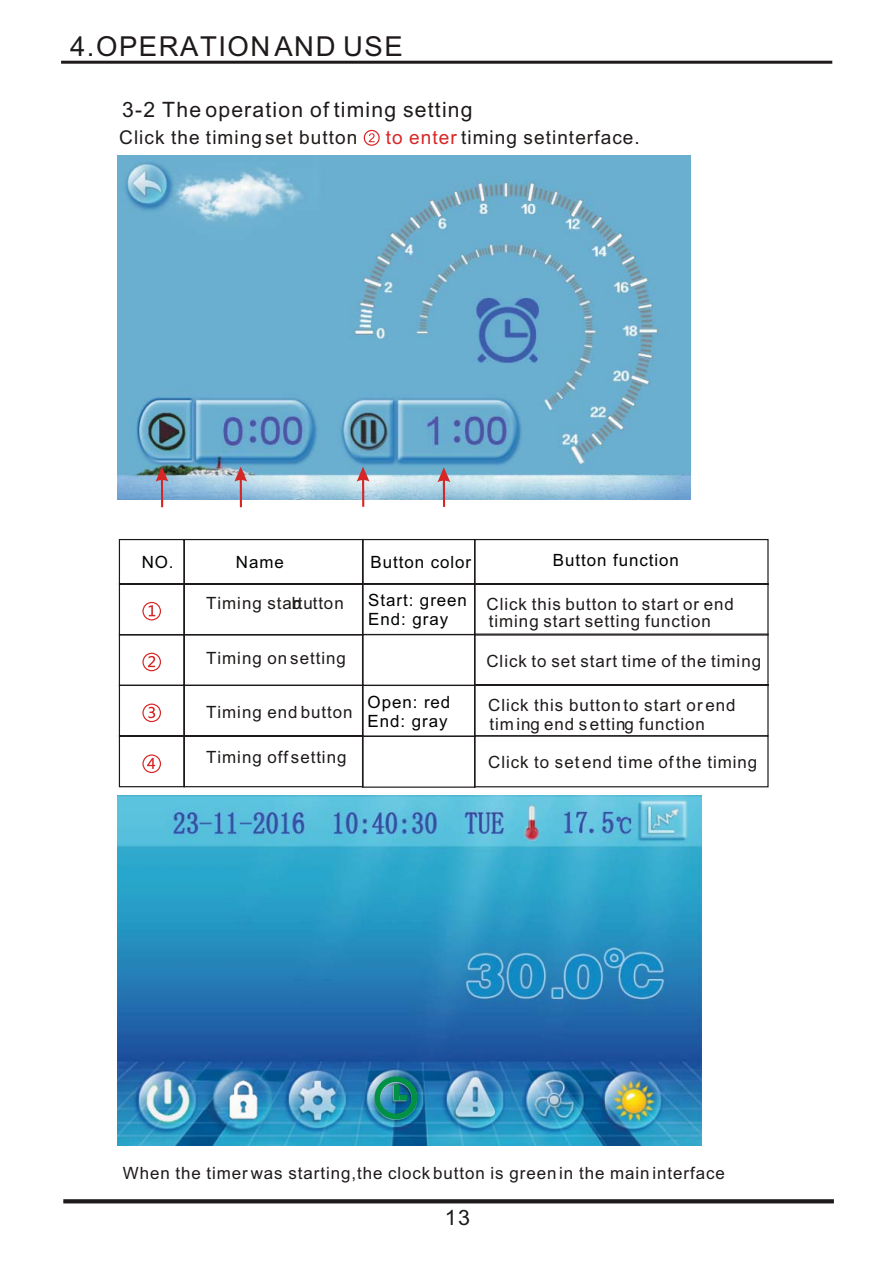
<style>
.page{position:relative;width:893px;height:1263px;background:#fff}
.page>*{position:absolute;margin:0;border:0;box-sizing:border-box;transform-origin:0 0}
.t1{font:27.45px "Arial";letter-spacing:.055em;color:#1e1a19}
.t2{font:21.15px "Arial";letter-spacing:.055em;color:#1e1a19}
.t3{font:19.05px "Arial";letter-spacing:.055em;color:#1e1a19}
.t4{font:16.95px/16.8px "Arial";letter-spacing:.055em;color:#1e1a19}
.t5{font:16.95px/18.9px "Arial";letter-spacing:.055em;color:#010202}
.s1{color:#d62626}
</style>
<div class="page">
<svg style="left:63px;top:1199px;width:771px;height:5px;background:#403c3c"></svg>
<hr style="left:61px;top:61px;width:771px;height:3px;background:#1e1a19">
<svg style="left:118px;top:538px;width:243px;height:250px"></svg>
<svg style="left:364px;top:130px;width:16px;height:16px"></svg>
<svg style="left:361px;top:538px;width:408px;height:250px"></svg>
<svg style="left:142px;top:602px;width:19px;height:18px"></svg>
<svg style="left:142px;top:653px;width:19px;height:18px"></svg>
<svg style="left:142px;top:704px;width:19px;height:18px"></svg>
<svg style="left:142px;top:754px;width:19px;height:19px"></svg>
<img style="left:118px;top:795px;width:584px;height:351px">
<div style="left:374px;top:1076px;width:43px;height:43px;border:6px solid #009146;border-radius:50%"></div>
<div style="left:394px;top:1085px;width:5px;height:16px;background:#009146"></div>
<div style="left:399px;top:1095px;width:8px;height:6px;background:#009146"></div>
<img style="left:118px;top:156px;width:573px;height:343px">
<svg style="left:156px;top:467px;width:12px;height:15px"></svg>
<hr style="left:161px;top:474px;width:2px;height:33px;background:#d62626">
<svg style="left:234px;top:467px;width:13px;height:15px"></svg>
<hr style="left:240px;top:474px;width:2px;height:33px;background:#d62626">
<svg style="left:357px;top:467px;width:12px;height:15px"></svg>
<hr style="left:362px;top:474px;width:2px;height:33px;background:#d62626">
<svg style="left:437px;top:467px;width:13px;height:15px"></svg>
<hr style="left:443px;top:475px;width:2px;height:32px;background:#d62626">
<h1 class="t1" style="left:70px;top:37px;width:334px">4.OPERATION AND USE</h1>
<p class="t2" style="left:122px;top:102px;width:352px">3-2 The operation of timing setting</p>
<p class="t3" style="left:119px;top:130px;width:240px">Click the timing set button</p>
<p class="t3" style="left:386px;top:130px;width:255px"><span class="s1">to enter</span> timing setinterface.</p>
<p class="t5" style="left:142px;top:554px;width:33px">NO.</p>
<p class="t5" style="left:553px;top:552px;width:128px">Button function</p>
<p class="t4" style="left:487px;top:597px;width:249px">Click this button to start or end timing start setting function</p>
<p class="t5" style="left:236px;top:554px;width:49px">Name</p>
<p class="t5" style="left:370px;top:554px;width:102px">Button color</p>
<p class="t5" style="left:368px;top:593px;width:100px">Start: green<br>End: gray</p>
<p class="t4" style="left:206px;top:597px;width:139px">Timing starbtutton</p>
<p class="t4" style="left:206px;top:651px;width:141px">Timing on setting</p>
<p class="t4" style="left:206px;top:705px;width:148px">Timing end button</p>
<p class="t4" style="left:206px;top:750px;width:142px">Timing off setting</p>
<p class="t4" style="left:488px;top:755px;width:270px">Click to set end time of the timing</p>
<p class="t4" style="left:486px;top:655px;width:276px">Click to set start time of the timing</p>
<p class="t5" style="left:367px;top:694px;width:84px">Open: red<br>End: gray</p>
<p class="t4" style="left:488px;top:697px;width:249px;line-height:18.9px">Click this button to start or end t im ing end s etting funct ion</p>
<p class="t4" style="left:123px;top:1166px;width:603px">When the timer was starting,the clock button is green in the main interface</p>
<p class="t2" style="left:445px;top:1210px;width:27px">13</p>
</div>
